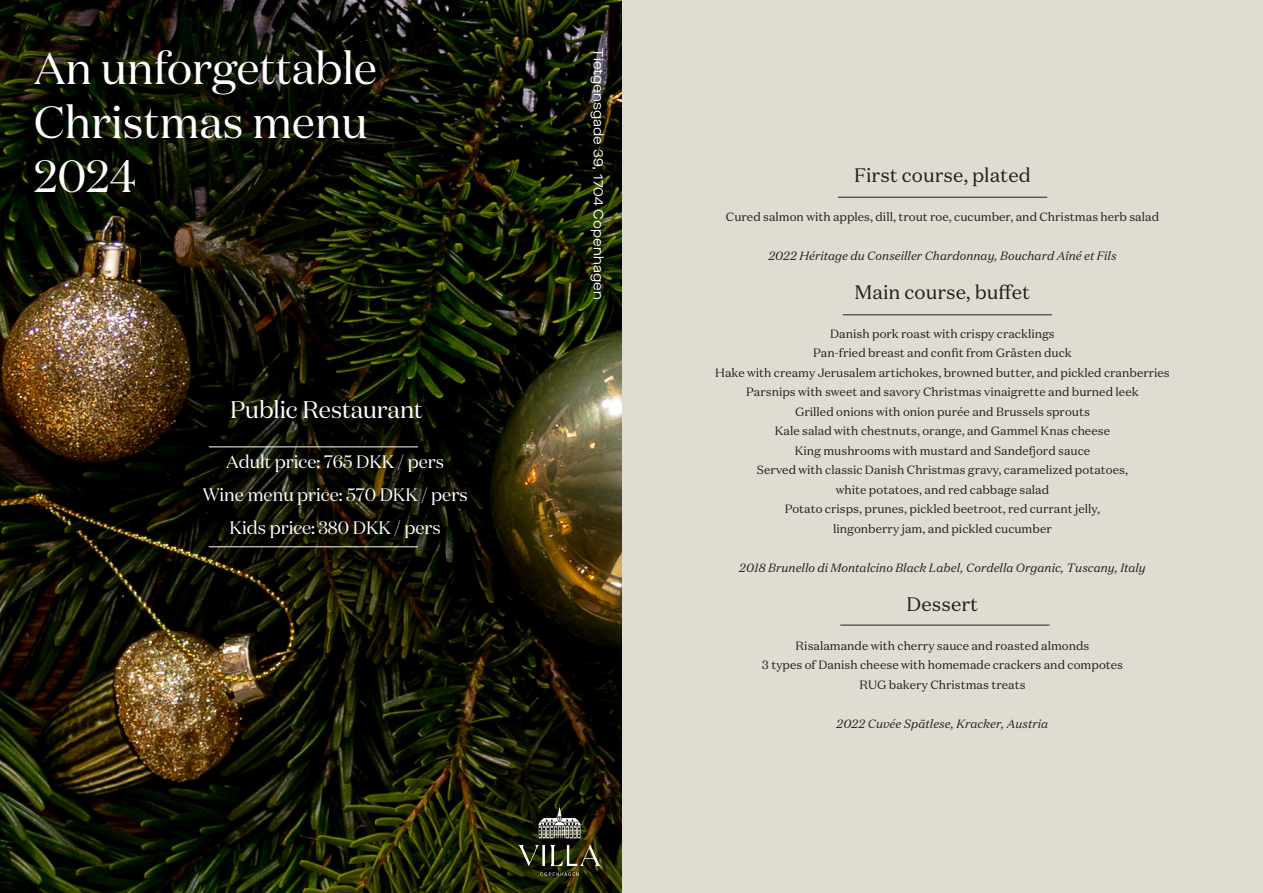
<style>
.page{position:relative;width:1263px;height:893px;background:#fff}
.page>*{position:absolute;margin:0;border:0;box-sizing:border-box;transform-origin:0 0}
.t1{font:45px/54px "Domaine Display";color:#fff}
.t2{font:24px "Domaine Display";color:#fff}
.t3{font:19.5px "Domaine Text";color:#231f20}
.t4{font:18px/33px "Domaine Display";color:#fff;text-align:center}
.t5{font:13.5px "Maison Neue Extended";letter-spacing:.01em;color:#fff}
.t6{font:12px "Domaine Text";color:#231f20}
.t7{font:italic 12px "Domaine Text";color:#231f20}
</style>
<div class="page">
<div style="left:621px;top:0;width:642px;height:893px;background:#e1dcd2"></div>
<img style="left:1px;top:0;width:620px;height:893px">
<hr style="left:838px;top:197px;width:209px;height:1px;background:#231f20">
<hr style="left:843px;top:315px;width:209px;height:1px;background:#231f20">
<hr style="left:840px;top:625px;width:209px;height:1px;background:#231f20">
<hr style="left:209px;top:446px;width:209px;height:1px;background:#fffef4">
<hr style="left:209px;top:546px;width:209px;height:1px;background:#fffef4">
<img style="left:519px;top:804px;width:82px;height:72px">
<p class="t1" style="left:34px;top:40px;width:344px">An unforgettable<br>Christmas menu<br>2024</p>
<p class="t2" style="left:230px;top:395px;width:194px">Public Restaurant</p>
<p class="t4" style="left:203px;top:445px;width:266px">Adult price: 765 DKK / pers<br>Wine menu price: 570 DKK / pers<br>Kids price: 380 DKK / pers</p>
<p class="t5" style="left:607px;top:48px;width:253px;rotate:90deg">Tietgensgade 39, 1704 Copenhagen</p>
<p class="t3" style="left:854px;top:163px;width:178px">First course, plated</p>
<p class="t6" style="left:726px;top:209px;width:435px">Cured salmon with apples, dill, trout roe, cucumber, and Christmas herb salad</p>
<p class="t7" style="left:768px;top:248px;width:350px">2022 Héritage du Conseiller Chardonnay, Bouchard Aîné et Fils</p>
<p class="t3" style="left:855px;top:280px;width:177px">Main course, buffet</p>
<p class="t6" style="left:830px;top:326px;width:226px">Danish pork roast with crispy cracklings</p>
<p class="t6" style="left:813px;top:345px;width:260px">Pan-fried breast and confit from Gråsten duck</p>
<p class="t6" style="left:715px;top:365px;width:456px">Hake with creamy Jerusalem artichokes, browned butter, and pickled cranberries</p>
<p class="t6" style="left:746px;top:384px;width:394px">Parsnips with sweet and savory Christmas vinaigrette and burned leek</p>
<p class="t6" style="left:795px;top:404px;width:296px">Grilled onions with onion purée and Brussels sprouts</p>
<p class="t6" style="left:775px;top:423px;width:337px">Kale salad with chestnuts, orange, and Gammel Knas cheese</p>
<p class="t6" style="left:795px;top:443px;width:297px">King mushrooms with mustard and Sandefjord sauce</p>
<p class="t6" style="left:757px;top:462px;width:373px">Served with classic Danish Christmas gravy, caramelized potatoes,</p>
<p class="t6" style="left:836px;top:482px;width:215px">white potatoes, and red cabbage salad</p>
<p class="t6" style="left:785px;top:501px;width:317px">Potato crisps, prunes, pickled beetroot, red currant jelly,</p>
<p class="t6" style="left:833px;top:521px;width:220px">lingonberry jam, and pickled cucumber</p>
<p class="t7" style="left:739px;top:560px;width:408px">2018 Brunello di Montalcino Black Label, Cordella Organic, Tuscany, Italy</p>
<p class="t3" style="left:906px;top:592px;width:73px">Dessert</p>
<p class="t6" style="left:796px;top:638px;width:295px">Risalamande with cherry sauce and roasted almonds</p>
<p class="t6" style="left:762px;top:657px;width:363px">3 types of Danish cheese with homemade crackers and compotes</p>
<p class="t6" style="left:859px;top:677px;width:168px">RUG bakery Christmas treats</p>
<p class="t7" style="left:836px;top:716px;width:213px">2022 Cuvée Spätlese, Kracker, Austria</p>
</div>
